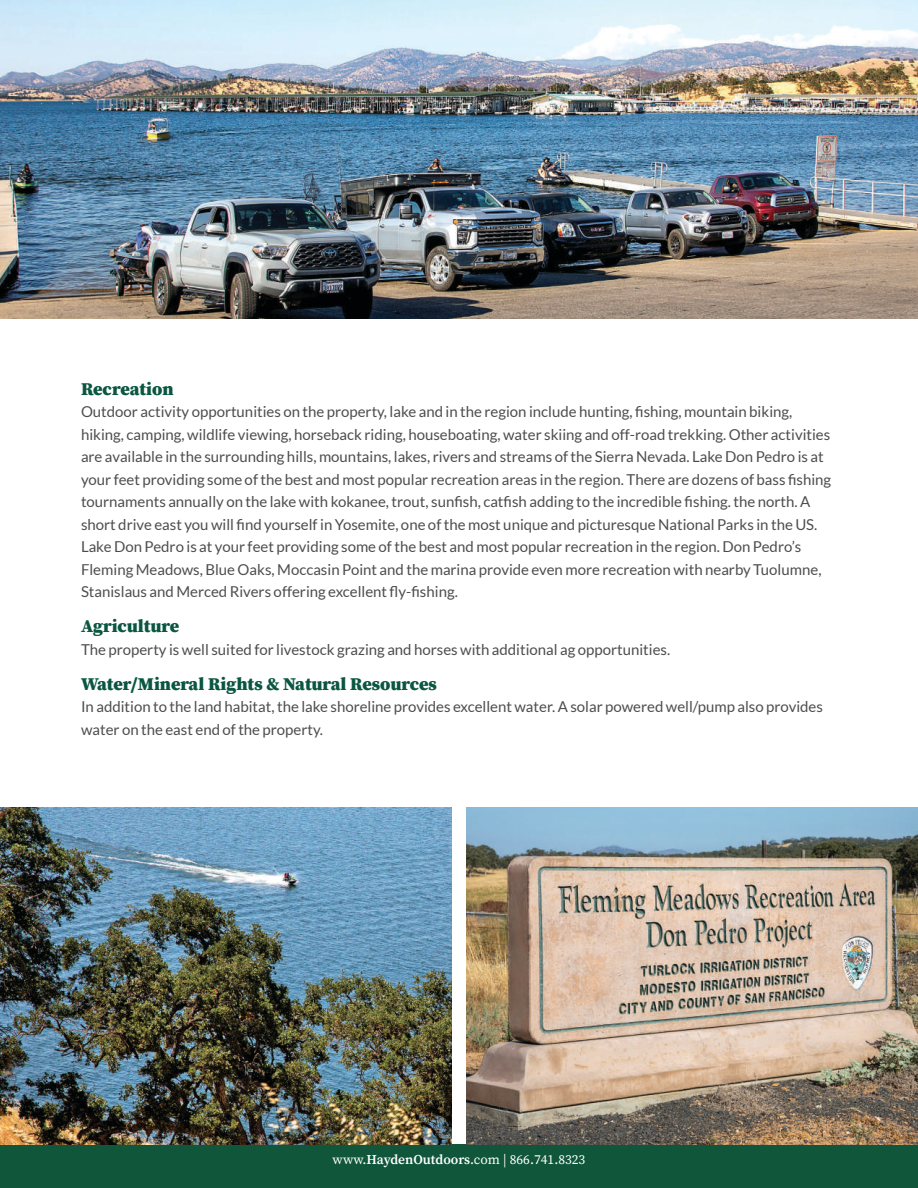
<style>
.page{position:relative;width:918px;height:1188px;background:#fff}
.page>*{position:absolute;margin:0;border:0;box-sizing:border-box;transform-origin:0 0}
.t1{font:900 18px "Source Serif Pro";color:#0a5640}
.t2{font:15px/22.5px "Lato";color:#4d4d4f}
.t3{font:13.5px "Source Serif Pro";color:#fff}
.s1{font-weight:600}
</style>
<div class="page">
<div style="left:0;top:1144px;width:918px;height:44px;background:#0f563b"></div>
<img style="left:0;top:0;width:918px;height:318px">
<img style="left:467px;top:808px;width:451px;height:336px">
<img style="left:0;top:808px;width:451px;height:336px">
<p class="t1" style="left:81px;top:376px;width:94px">Recreation</p>
<p class="t2" style="left:81px;top:400px;width:752px">Outdoor activity opportunities on the property, lake and in the region include hunting, fishing, mountain biking, hiking, camping, wildlife viewing, horseback riding, houseboating, water skiing and off-road trekking. Other activities are available in the surrounding hills, mountains, lakes, rivers and streams of the Sierra Nevada. Lake Don Pedro is at your feet providing some of the best and most popular recreation areas in the region. There are dozens of bass fishing tournaments annually on the lake with kokanee, trout, sunfish, catfish adding to the incredible fishing. the north. A short drive east you will find yourself in Yosemite, one of the most unique and picturesque National Parks in the US.<br>Lake Don Pedro is at your feet providing some of the best and most popular recreation in the region. Don Pedro’s Fleming Meadows, Blue Oaks, Moccasin Point and the marina provide even more recreation with nearby Tuolumne, Stanislaus and Merced Rivers offering excellent fly-fishing.</p>
<p class="t1" style="left:81px;top:614px;width:100px">Agriculture</p>
<p class="t2" style="left:81px;top:638px;width:591px">The property is well suited for livestock grazing and horses with additional ag opportunities.</p>
<p class="t1" style="left:81px;top:671px;width:357px">Water/Mineral Rights &amp; Natural Resources</p>
<p class="t2" style="left:81px;top:695px;width:744px">In addition to the land habitat, the lake shoreline provides excellent water. A solar powered well/pump also provides water on the east end of the property.</p>
<p class="t3" style="left:333px;top:1151px;width:254px">www.<span class="s1">HaydenOutdoors</span>.com | 866.741.8323</p>
</div>
